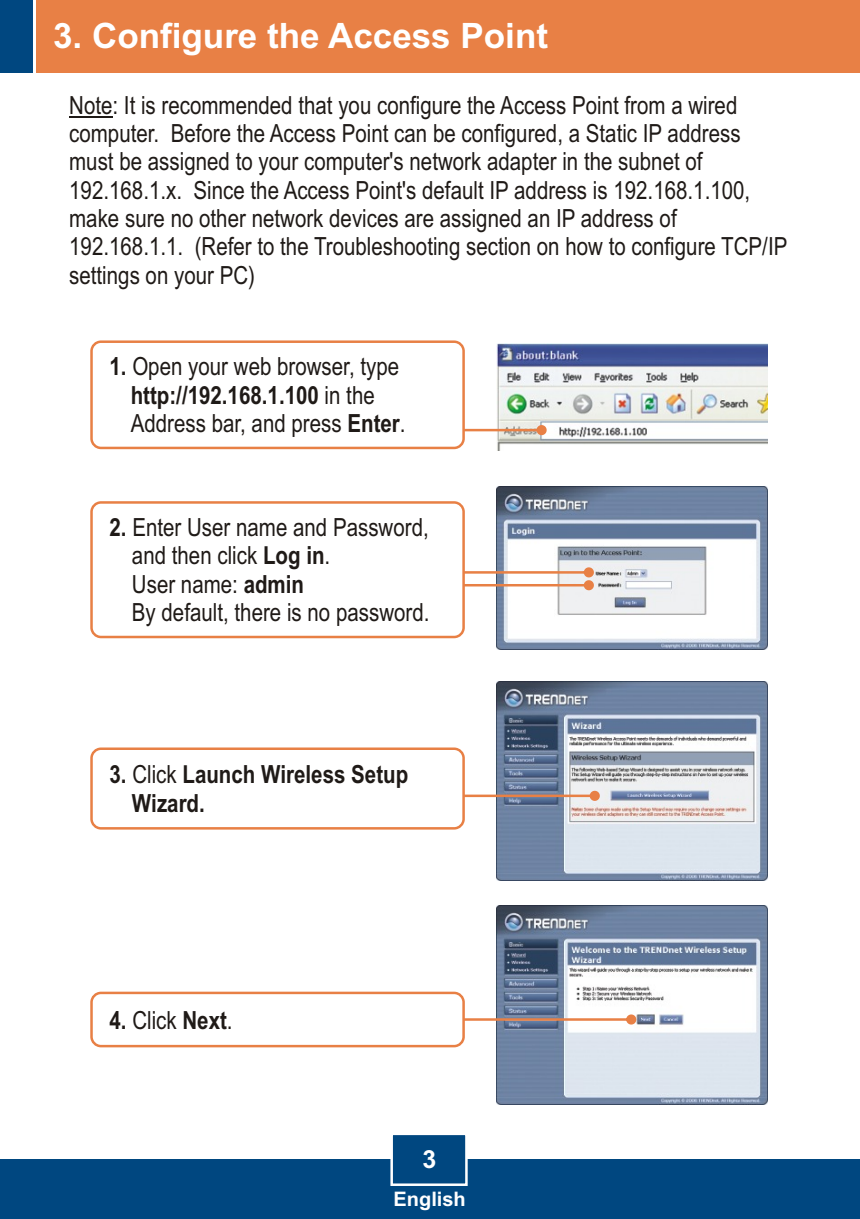
<style>
.page{position:relative;width:860px;height:1219px;background:#fff}
.page>*{position:absolute;margin:0;border:0;box-sizing:border-box;transform-origin:0 0}
.t1{font:700 35px "Arial";color:#fff}
.t2{font:25px/28.2px "Arial Narrow";color:#1f1a17}
.t3{font:700 25px/28.5px "Arial Narrow";color:#1f1a17}
.t4{font:700 25px "Arial";color:#fff}
.t5{font:700 20px "Arial";color:#fff}
.s1{font-weight:700}
.s2{font-weight:400}
</style>
<div class="page">
<img style="left:497px;top:682px;width:270px;height:199px">
<img style="left:497px;top:486px;width:270px;height:163px">
<img style="left:497px;top:343px;width:270px;height:107px">
<div style="left:0;top:1159px;width:859px;height:60px;background:#004780"></div>
<div style="left:36px;top:0;width:823px;height:72px;background:#e88045"></div>
<div style="left:0;top:0;width:33px;height:72px;background:#004780"></div>
<svg style="left:390px;top:1135px;width:78px;height:51px"></svg>
<hr style="left:69px;top:116px;width:43px;height:1px;background:#1f1a17">
<svg style="left:465px;top:567px;width:128px;height:23px"></svg>
<svg style="left:465px;top:425px;width:81px;height:10px"></svg>
<div style="left:90px;top:501px;width:375px;height:137px;background:#fff;border:3px solid #e88045;border-radius:9px"></div>
<svg style="left:465px;top:791px;width:134px;height:10px"></svg>
<div style="left:90px;top:340px;width:375px;height:109px;background:#fff;border:3px solid #e88045;border-radius:9px"></div>
<div style="left:90px;top:747px;width:375px;height:82px;background:#fff;border:3px solid #e88045;border-radius:9px"></div>
<img style="left:497px;top:906px;width:270px;height:198px">
<svg style="left:465px;top:1014px;width:171px;height:10px"></svg>
<div style="left:90px;top:991px;width:375px;height:56px;background:#fff;border:3px solid #e88045;border-radius:9px"></div>
<h1 class="t1" style="left:53px;top:22px;width:496px">3. Configure the Access Point</h1>
<p class="t2" style="left:69px;top:93px;width:719px">Note: It is recommended that you configure the Access Point from a wired computer. Before the Access Point can be configured, a Static IP address must be assigned to your computer's network adapter in the subnet of 192.168.1.x. Since the Access Point's default IP address is 192.168.1.100, make sure no other network devices are assigned an IP address of 192.168.1.1. (Refer to the Troubleshooting section on how to configure TCP/IP settings on your PC)</p>
<p class="t2" style="left:131px;top:354px;width:276px;text-indent:-21px"><span class="s1">1.</span> Open your web browser, type <span class="s1">http://192.168.1.100</span> in the<br>Address bar, and press <span class="s1">Enter</span>.</p>
<p class="t2" style="left:132px;top:515px;width:299px;text-indent:-22px"><span class="s1">2.</span> Enter User name and Password, and then click <span class="s1">Log in</span>.<br>User name: <span class="s1">admin<br></span>By default, there is no password.</p>
<p class="t3" style="left:132px;top:763px;width:278px;text-indent:-22px">3. <span class="s2">Click</span> Launch Wireless Setup<br>Wizard.</p>
<p class="t3" style="left:109px;top:1008px;width:125px">4. <span class="s2">Click</span> Next<span class="s2">.</span></p>
<p class="t4" style="left:422px;top:1149px;width:15px">3</p>
<p class="t5" style="left:393px;top:1191px;width:74px">English</p>
</div>
